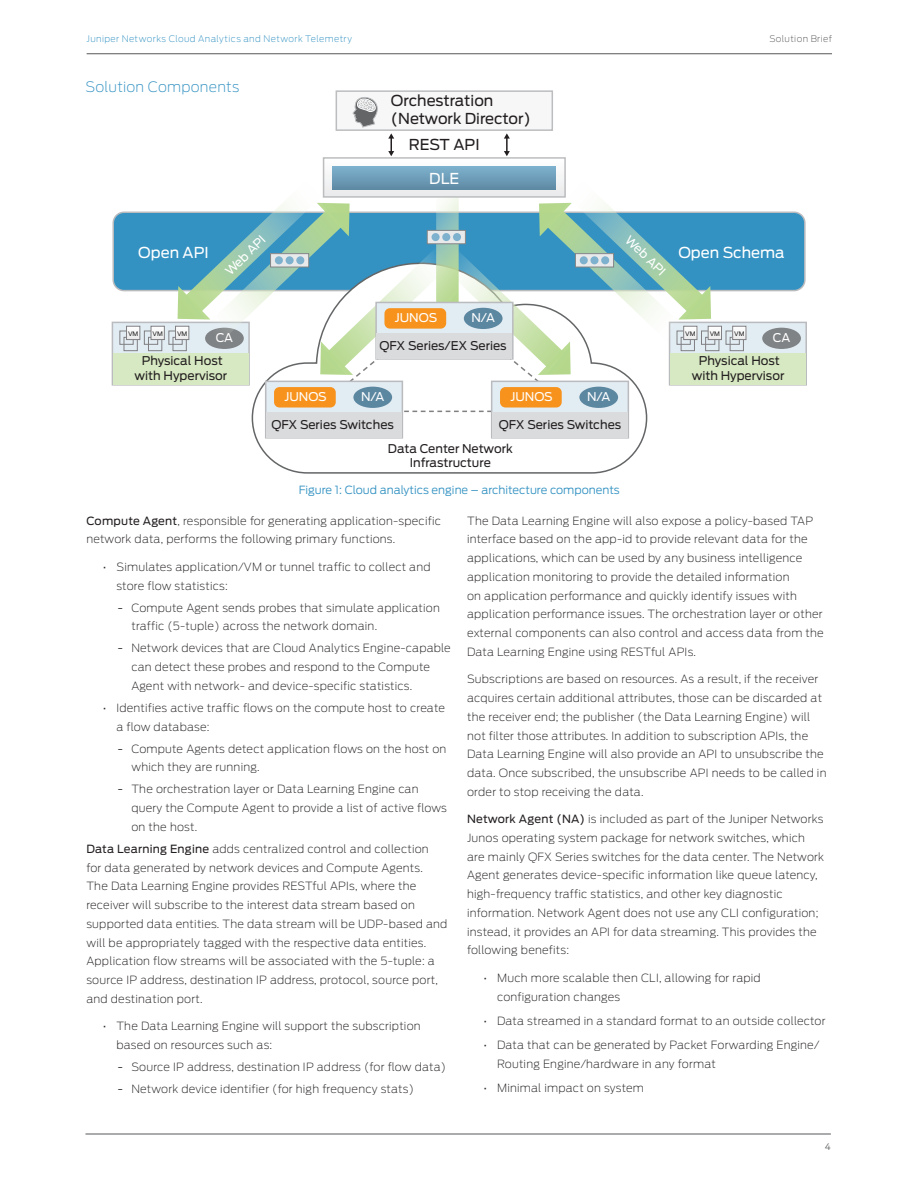
<style>
.page{position:relative;width:918px;height:1188px;background:#fff}
.page>*{position:absolute;margin:0;border:0;box-sizing:border-box;transform-origin:0 0}
.t1{font:15px/18px "Antenna";color:#231f20}
.t2{font:15px "Antenna";color:#fff}
.t3{font:200 14.25px "Antenna";letter-spacing:.015em;color:#3392c2}
.t4{font:12px/14.4px "Antenna";color:#231f20;text-align:center}
.t5{font:12px "Antenna";letter-spacing:-.005em;color:#fff}
.t6{font:200 11.25px/18.8px "Antenna";letter-spacing:.02em;color:#231f20}
.Figure_Caption{font:300 11.25px "Antenna";color:#3392c2}
.t7{font:200 9px "Antenna";letter-spacing:.04em;color:#3392c2}
.t8{font:200 9px "Antenna";letter-spacing:.045em;color:#57585a}
.t9{font:300 9px "Antenna";color:#57585a}
.t10{font:6.15px "Antenna";color:#231f20}
.s1{font-weight:400}
.s2{font-weight:300}
</style>
<div class="page">
<hr style="left:917px;top:864px;width:1px;height:324px;background:#f2f3f4">
<hr style="left:87px;top:54px;width:745px;height:1px;background:#57585a">
<hr style="left:85px;top:1134px;width:746px;height:1px;background:#57585a">
<div style="left:336px;top:91px;width:216px;height:39px;background:#f7f7f8"></div>
<div style="left:336px;top:90px;width:217px;height:41px;border:2px solid #bcbdbf"></div>
<div style="left:113px;top:212px;width:692px;height:79px;background:#3392c2;border-radius:11px"></div>
<svg style="left:251px;top:392px;width:397px;height:82px"></svg>
<svg style="left:115px;top:325px;width:45px;height:28px"></svg>
<div style="left:112px;top:322px;width:138px;height:64px;border:2px solid #babbbe"></div>
<div style="left:113px;top:353px;width:135px;height:31px;background:#d7e9c2"></div>
<div style="left:120px;top:331px;width:13px;height:14px;border:1px solid #808083"></div>
<div style="left:124px;top:337px;width:14px;height:14px;border:1px solid #808083"></div>
<div style="left:127px;top:326px;width:13px;height:14px;background:#f5f5f6"></div>
<div style="left:126px;top:326px;width:14px;height:14px;border:1px solid #808083"></div>
<div style="left:144px;top:331px;width:14px;height:14px;border:1px solid #808083"></div>
<div style="left:148px;top:337px;width:14px;height:14px;border:1px solid #808083"></div>
<div style="left:151px;top:326px;width:13px;height:14px;background:#f5f5f6"></div>
<div style="left:151px;top:326px;width:14px;height:14px;border:1px solid #808083"></div>
<div style="left:670px;top:322px;width:136px;height:63px;background:#e2ecf3"></div>
<div style="left:669px;top:322px;width:138px;height:64px;border:2px solid #babbbe"></div>
<div style="left:670px;top:353px;width:135px;height:31px;background:#d7e9c2"></div>
<div style="left:762px;top:328px;width:39px;height:21px;background:#808385;border-radius:50%"></div>
<div style="left:726px;top:331px;width:14px;height:14px;border:1px solid #808083"></div>
<div style="left:730px;top:337px;width:14px;height:14px;border:1px solid #808083"></div>
<div style="left:733px;top:326px;width:13px;height:14px;background:#f5f5f6"></div>
<div style="left:732px;top:326px;width:14px;height:14px;border:1px solid #808083"></div>
<svg style="left:403px;top:411px;width:88px;height:1px"></svg>
<svg style="left:160px;top:95px;width:568px;height:297px"></svg>
<div style="left:266px;top:381px;width:136px;height:57px;background:#e2ecf3"></div>
<div style="left:265px;top:381px;width:138px;height:58px;border:2px solid #babbbe"></div>
<div style="left:266px;top:412px;width:136px;height:25px;background:#dadbdd"></div>
<div style="left:274px;top:387px;width:62px;height:21px;background:#f7931d;border-radius:5px"></div>
<div style="left:353px;top:387px;width:39px;height:21px;background:#5c87a1;border-radius:50%"></div>
<div style="left:492px;top:381px;width:136px;height:57px;background:#e2ecf3"></div>
<div style="left:491px;top:381px;width:138px;height:58px;border:2px solid #babbbe"></div>
<div style="left:492px;top:412px;width:136px;height:25px;background:#dadbdd"></div>
<div style="left:500px;top:387px;width:62px;height:21px;background:#f7931d;border-radius:5px"></div>
<div style="left:579px;top:387px;width:39px;height:21px;background:#5c87a1;border-radius:50%"></div>
<div style="left:376px;top:302px;width:137px;height:57px;background:#e2ecf3"></div>
<div style="left:375px;top:302px;width:139px;height:58px;border:2px solid #babbbe"></div>
<div style="left:377px;top:333px;width:135px;height:25px;background:#dadbdd"></div>
<div style="left:384px;top:308px;width:62px;height:21px;background:#f7931d;border-radius:5px"></div>
<div style="left:464px;top:308px;width:39px;height:21px;background:#5c87a1;border-radius:50%"></div>
<p class="t7" style="left:87px;top:34px;width:267px">Juniper Networks Cloud Analytics and Network Telemetry</p>
<p class="t8" style="left:769px;top:34px;width:64px">Solution Brief</p>
<h2 class="t3" style="left:85px;top:78px;width:155px">Solution Components</h2>
<p class="t1" style="left:391px;top:91px;width:142px">Orchestration (Network Director)</p>
<p class="t1" style="left:409px;top:135px;width:72px">REST API</p>
<p class="t2" style="left:429px;top:169px;width:32px">DLE</p>
<p class="t5" style="left:222px;top:268px;width:52px;rotate:-44deg">W eb API</p>
<p class="t5" style="left:632px;top:233px;width:52px;rotate:44deg">W eb API</p>
<p class="t2" style="left:138px;top:244px;width:72px">Open API</p>
<p class="t2" style="left:678px;top:244px;width:108px">Open Schema</p>
<p class="t10" style="left:128px;top:330px;width:12px">VM</p>
<p class="t10" style="left:153px;top:330px;width:12px">VM</p>
<p class="t10" style="left:177px;top:330px;width:12px">VM</p>
<p class="t5" style="left:216px;top:331px;width:19px">CA</p>
<p class="t5" style="left:395px;top:311px;width:44px">JUNOS</p>
<p class="t4" style="left:379px;top:338px;width:129px">QFX Series/EX Series</p>
<p class="t5" style="left:471px;top:311px;width:25px">N/A</p>
<p class="t10" style="left:685px;top:330px;width:12px">VM</p>
<p class="t10" style="left:710px;top:330px;width:12px">VM</p>
<p class="t10" style="left:734px;top:330px;width:12px">VM</p>
<p class="t5" style="left:773px;top:331px;width:19px">CA</p>
<p class="t4" style="left:135px;top:354px;width:94px">Physical Host with Hypervisor</p>
<p class="t4" style="left:692px;top:354px;width:94px">Physical Host with Hypervisor</p>
<p class="t5" style="left:284px;top:390px;width:44px">JUNOS</p>
<p class="t4" style="left:271px;top:417px;width:124px">QFX Series Switches</p>
<p class="t5" style="left:361px;top:390px;width:25px">N/A</p>
<p class="t5" style="left:510px;top:390px;width:44px">JUNOS</p>
<p class="t4" style="left:499px;top:417px;width:124px">QFX Series Switches</p>
<p class="t5" style="left:587px;top:390px;width:25px">N/A</p>
<p class="t4" style="left:388px;top:441px;width:126px">Data Center Network<br>Infrastructure</p>
<p class="Figure_Caption" style="left:299px;top:484px;width:322px">Figure 1: Cloud analytics engine – architecture components</p>
<p class="t6" style="left:86px;top:511px;width:356px"><span class="s1">Compute Agent</span>, responsible for generating application-specific network data, performs the following primary functions.</p>
<p class="t6" style="left:116px;top:557px;width:316px;text-indent:-14px">• Simulates application/VM or tunnel traffic to collect and store flow statistics:</p>
<p class="t6" style="left:131px;top:598px;width:310px;text-indent:-14px"><span class="s2">-</span> Compute Agent sends probes that simulate application traffic (5-tuple) across the network domain.</p>
<p class="t6" style="left:131px;top:639px;width:321px;text-indent:-14px"><span class="s2">-</span> Network devices that are Cloud Analytics Engine-capable can detect these probes and respond to the Compute<br>Agent with network- and device-specific statistics.</p>
<p class="t6" style="left:116px;top:698px;width:330px;text-indent:-14px">• Identifies active traffic flows on the compute host to create a flow database:</p>
<p class="t6" style="left:131px;top:739px;width:317px;text-indent:-14px"><span class="s2">-</span> Compute Agents detect application flows on the host on which they are running.</p>
<p class="t6" style="left:131px;top:780px;width:317px;text-indent:-14px"><span class="s2">-</span> The orchestration layer or Data Learning Engine can query the Compute Agent to provide a list of active flows on the host.</p>
<p class="t6" style="left:86px;top:839px;width:363px"><span class="s1">Data Learning Engine</span> adds centralized control and collection<br>for data generated by network devices and Compute Agents.<br>The Data Learning Engine provides RESTful APIs, where the receiver will subscribe to the interest data stream based on supported data entities. The data stream will be UDP-based and will be appropriately tagged with the respective data entities.<br>Application flow streams will be associated with the 5-tuple: a source IP address, destination IP address, protocol, source port, and destination port.</p>
<p class="t6" style="left:116px;top:1017px;width:306px;text-indent:-14px">• The Data Learning Engine will support the subscription based on resources such as:</p>
<p class="t6" style="left:118px;top:1057px;width:330px"><span class="s2">-</span> Source IP address, destination IP address (for flow data)</p>
<p class="t6" style="left:118px;top:1079px;width:297px"><span class="s2">-</span> Network device identifier (for high frequency stats)</p>
<p class="t6" style="left:467px;top:511px;width:358px">The Data Learning Engine will also expose a policy-based TAP interface based on the app-id to provide relevant data for the applications, which can be used by any business intelligence application monitoring to provide the detailed information<br>on application performance and quickly identify issues with application performance issues. The orchestration layer or other external components can also control and access data from the Data Learning Engine using RESTful APIs.</p>
<p class="t6" style="left:467px;top:670px;width:361px">Subscriptions are based on resources. As a result, if the receiver acquires certain additional attributes, those can be discarded at the receiver end; the publisher (the Data Learning Engine) will not filter those attributes. In addition to subscription APIs, the Data Learning Engine will also provide an API to unsubscribe the data. Once subscribed, the unsubscribe API needs to be called in order to stop receiving the data.</p>
<p class="t6" style="left:467px;top:810px;width:359px"><span class="s1">Network Agent (NA)</span> is included as part of the Juniper Networks Junos operating system package for network switches, which are mainly QFX Series switches for the data center. The Network Agent generates device-specific information like queue latency, high-frequency traffic statistics, and other key diagnostic information. Network Agent does not use any CLI configuration; instead, it provides an API for data streaming. This provides the following benefits:</p>
<p class="t6" style="left:497px;top:968px;width:265px;text-indent:-14px">• Much more scalable then CLI, allowing for rapid configuration changes</p>
<p class="t6" style="left:484px;top:1011px;width:343px">• Data streamed in a standard format to an outside collector</p>
<p class="t6" style="left:497px;top:1035px;width:324px;text-indent:-14px">• Data that can be generated by Packet Forwarding Engine/<br>Routing Engine/hardware in any format</p>
<p class="t6" style="left:484px;top:1078px;width:162px">• Minimal impact on system</p>
<p class="t9" style="left:825px;top:1142px;width:8px">4</p>
</div>
